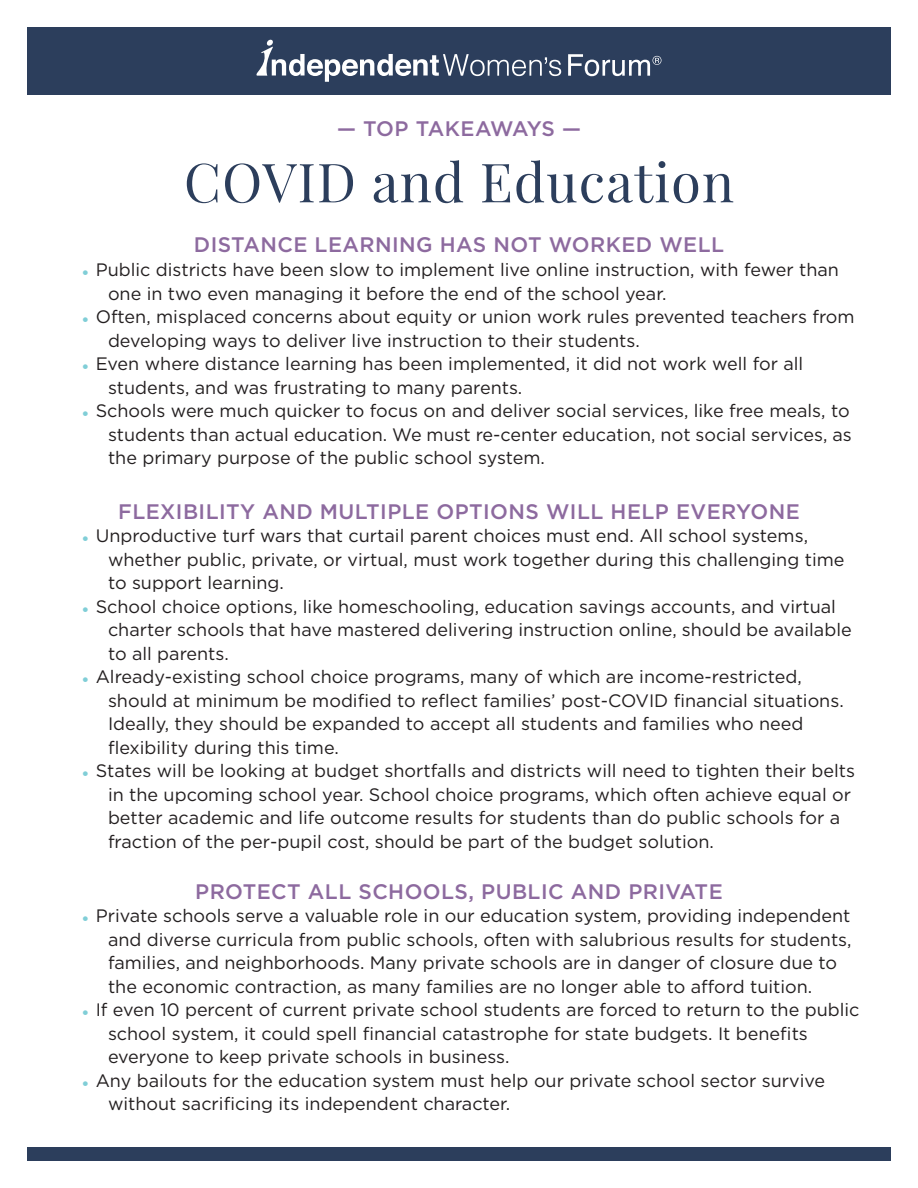
<style>
.page{position:relative;width:918px;height:1188px;background:#fff}
.page>*{position:absolute;margin:0;border:0;box-sizing:border-box;transform-origin:0 0}
.t1{font:54px "Playfair Display";letter-spacing:.02em;color:#2c3e5c}
.AHEAD{font:500 21px "Gotham";letter-spacing:.02em;color:#8d6a9f}
.AHEAD-2{font:500 21px "Gotham";letter-spacing:-.015em;color:#8d6a9f}
.t2{font:18px/23.5px "Gotham";color:#231f20}
.s1{color:#80ced7}
</style>
<div class="page">
<div style="left:27px;top:1148px;width:864px;height:13px;background:#2c3e5c"></div>
<div style="left:27px;top:27px;width:864px;height:67px;background:#2c3e5c"></div>
<svg style="left:256px;top:40px;width:305px;height:42px"></svg>
<svg style="left:568px;top:54px;width:93px;height:22px"></svg>
<p class="AHEAD-2" style="left:337px;top:115px;width:245px">— TOP TAKEAWAYS —</p>
<p class="t1" style="left:184px;top:148px;width:552px">COVID and Education</p>
<p class="AHEAD" style="left:194px;top:231px;width:532px">DISTANCE LEARNING HAS NOT WORKED WELL</p>
<p class="t2" style="left:108px;top:257px;width:732px;text-indent:-27px"><span class="s1">•</span> Public districts have been slow to implement live online instruction, with fewer than one in two even managing it before the end of the school year.</p>
<p class="t2" style="left:108px;top:305px;width:748px;text-indent:-27px"><span class="s1">•</span> Often, misplaced concerns about equity or union work rules prevented teachers from developing ways to deliver live instruction to their students.</p>
<p class="t2" style="left:108px;top:352px;width:697px;text-indent:-27px"><span class="s1">•</span> Even where distance learning has been implemented, it did not work well for all students, and was frustrating to many parents.</p>
<p class="t2" style="left:108px;top:399px;width:745px;text-align:justify;text-indent:-27px"><span class="s1">•</span> Schools were much quicker to focus on and deliver social services, like free meals, to students than actual education. We must re-center education, not social services, as the primary purpose of the public school system.</p>
<p class="AHEAD" style="left:118px;top:497px;width:683px">FLEXIBILITY AND MULTIPLE OPTIONS WILL HELP EVERYONE</p>
<p class="t2" style="left:108px;top:524px;width:738px;text-indent:-27px"><span class="s1">•</span> Unproductive turf wars that curtail parent choices must end. All school systems, whether public, private, or virtual, must work together during this challenging time to support learning.</p>
<p class="t2" style="left:108px;top:594px;width:745px;text-indent:-27px"><span class="s1">•</span> School choice options, like homeschooling, education savings accounts, and virtual charter schools that have mastered delivering instruction online, should be available to all parents.</p>
<p class="t2" style="left:108px;top:665px;width:737px;text-indent:-27px"><span class="s1">•</span> Already-existing school choice programs, many of which are income-restricted, should at minimum be modified to reflect families’ post-COVID financial situations.<br>Ideally, they should be expanded to accept all students and families who need flexibility during this time.</p>
<p class="t2" style="left:108px;top:759px;width:749px;text-indent:-27px"><span class="s1">•</span> States will be looking at budget shortfalls and districts will need to tighten their belts in the upcoming school year. School choice programs, which often achieve equal or better academic and life outcome results for students than do public schools for a fraction of the per-pupil cost, should be part of the budget solution.</p>
<p class="AHEAD" style="left:195px;top:877px;width:529px">PROTECT ALL SCHOOLS, PUBLIC AND PRIVATE</p>
<p class="t2" style="left:108px;top:904px;width:745px;text-indent:-27px"><span class="s1">•</span> Private schools serve a valuable role in our education system, providing independent and diverse curricula from public schools, often with salubrious results for students, families, and neighborhoods. Many private schools are in danger of closure due to the economic contraction, as many families are no longer able to afford tuition.</p>
<p class="t2" style="left:108px;top:998px;width:753px;text-indent:-27px"><span class="s1">•</span> If even 10 percent of current private school students are forced to return to the public school system, it could spell financial catastrophe for state budgets. It benefits everyone to keep private schools in business.</p>
<p class="t2" style="left:108px;top:1068px;width:719px;text-indent:-27px"><span class="s1">•</span> Any bailouts for the education system must help our private school sector survive without sacrificing its independent character.</p>
</div>
